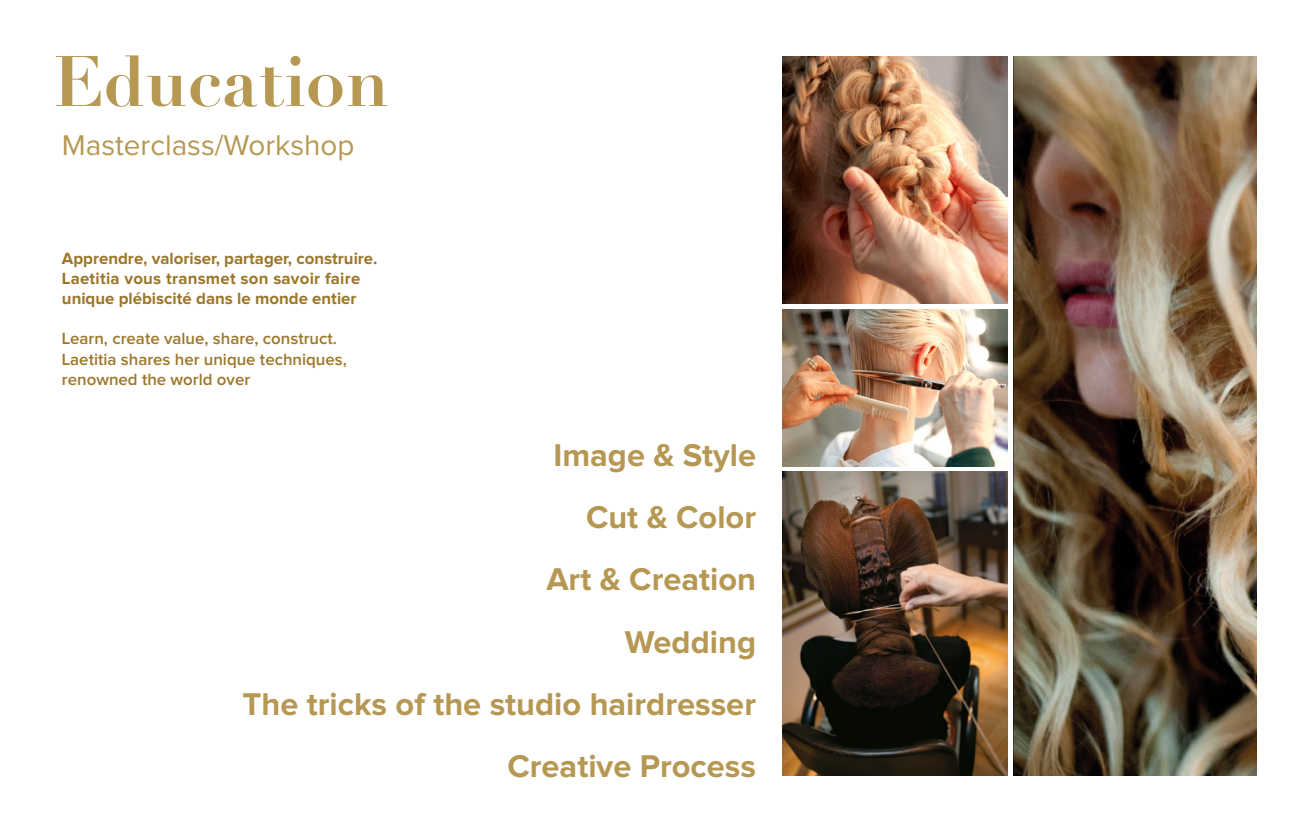
<style>
.page{position:relative;width:1313px;height:832px;background:#fff}
.page>*{position:absolute;margin:0;border:0;box-sizing:border-box;transform-origin:0 0}
.t1{font:700 70px "Didot";color:#b69853}
.t2{font:700 32.64px "Proxima Nova";color:#b69853}
.t3{font:29.57px "Proxima Nova";color:#b69853}
.t4{font:700 16.8px/20.1px "Proxima Nova";color:#9c7629}
.t5{font:600 16.8px/20.1px "Proxima Nova";color:#9c7629}
</style>
<div class="page">
<img style="left:1013px;top:56px;width:243px;height:719px">
<img style="left:782px;top:56px;width:226px;height:247px">
<img style="left:782px;top:309px;width:226px;height:157px">
<img style="left:782px;top:472px;width:226px;height:303px">
<h1 class="t1" style="left:53px;top:37px;width:337px">Education</h1>
<h3 class="t3" style="left:62px;top:131px;width:294px">Masterclass/Workshop</h3>
<p class="t4" style="left:62px;top:249px;width:317px">Apprendre, valoriser, partager, construire.<br>Laetitia vous transmet son savoir faire unique plébiscité dans le monde entier</p>
<p class="t5" style="left:62px;top:329px;width:286px">Learn, create value, share, construct.<br>Laetitia shares her unique techniques, renowned the world over</p>
<h2 class="t2" style="left:553px;top:440px;width:204px">Image &amp; Style</h2>
<h2 class="t2" style="left:586px;top:502px;width:172px">Cut &amp; Color</h2>
<h2 class="t2" style="left:546px;top:564px;width:211px">Art &amp; Creation</h2>
<h2 class="t2" style="left:625px;top:626px;width:133px">Wedding</h2>
<h2 class="t2" style="left:242px;top:688px;width:515px">The tricks of the studio hairdresser</h2>
<h2 class="t2" style="left:507px;top:750px;width:250px">Creative Process</h2>
</div>
